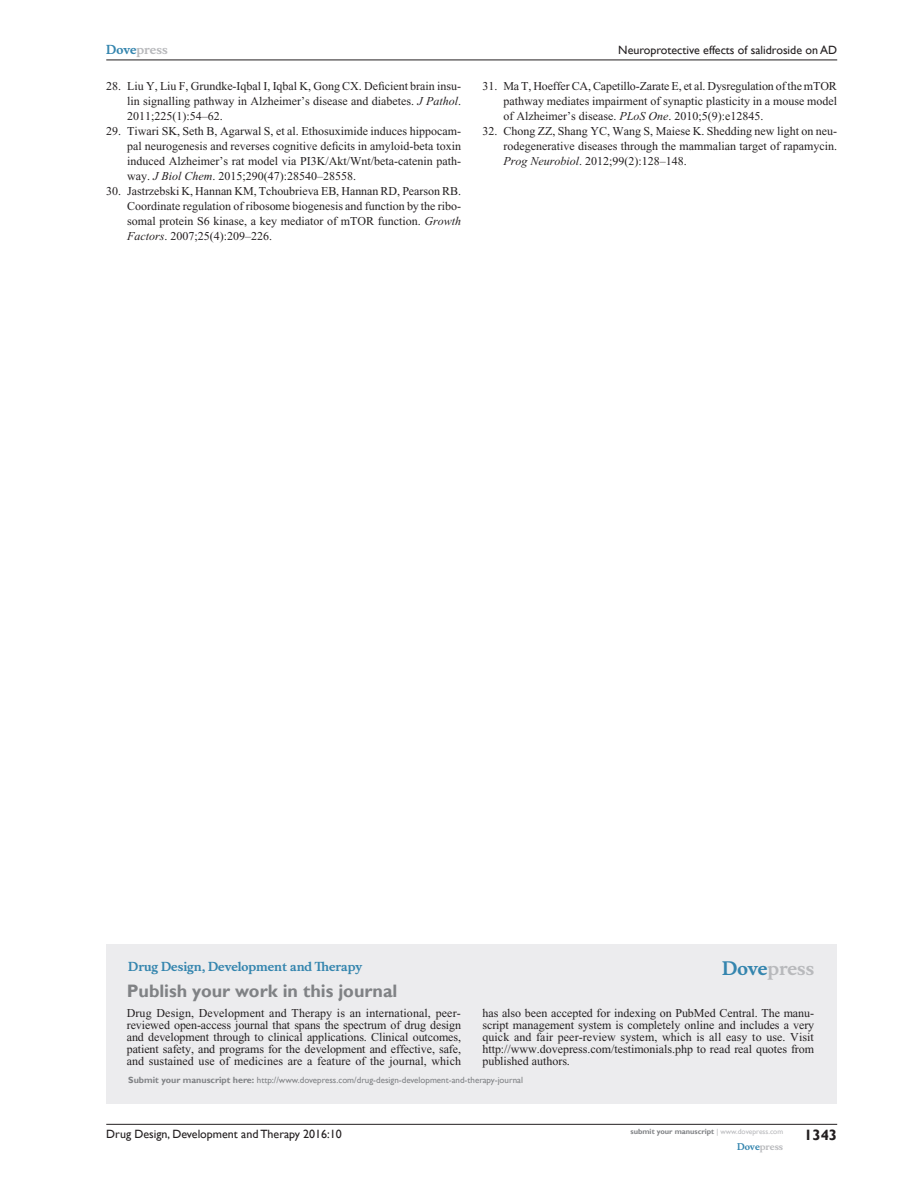
<style>
.page{position:relative;width:918px;height:1188px;background:#fff}
.page>*{position:absolute;margin:0;border:0;box-sizing:border-box;transform-origin:0 0}
.PromBx-H1{font:700 18px "Gill Sans";color:#808285}
.PromBx-Brand{font:700 18px "Musee";color:#b8b9bc}
.t1{font:700 15px "Gill Sans";color:#231f20}
.RefNL2{font:12px/15px "Times New Roman";color:#231f20;text-align:justify}
.PromBx-Tx{font:12px/12px "Times New Roman";color:#231f20;text-align:justify}
.t2{font:12px "Gill Sans";color:#231f20}
.PromBx-JrnlName{font:700 12px "Musee";color:#3485ae}
.t3{font:700 12px "Musee";color:#b8b9bc}
.PromBx-SubmitMssWebA{font:9px "Gill Sans";color:#808285}
.t4{font:700 9px "Musee";color:#b8b9bc}
.t5{font:700 7.5px "Gill Sans";color:#808285}
.s1{color:#3485ae}
.s2{font-style:italic}
.s3{font-weight:700}
.s4{font-weight:400;color:#b8b9bc}
</style>
<div class="page">
<div style="left:106px;top:944px;width:731px;height:159px;background:#ececee"></div>
<hr style="left:106px;top:1124px;width:731px;height:1px;background:#231f20">
<hr style="left:106px;top:60px;width:731px;height:1px;background:#231f20">
<p class="t3" style="left:106px;top:43px;width:63px"><span class="s1">Dove</span>press</p>
<p class="RefNL2" style="left:127px;top:79px;width:335px;text-indent:-21px">28. Liu Y, Liu F, Grundke-Iqbal I, Iqbal K, Gong CX. Deficient brain insu&shy;lin signalling pathway in Alzheimer’s disease and diabetes. <span class="s2">J Pathol</span>.<br>2011;225(1):54–62.</p>
<p class="RefNL2" style="left:127px;top:124px;width:335px;text-indent:-21px">29. Tiwari SK, Seth B, Agarwal S, et al. Ethosuximide induces hippocam&shy;pal neurogenesis and reverses cognitive deficits in amyloid-beta toxin induced Alzheimer’s rat model via PI3K/Akt/Wnt/beta-catenin path&shy;way. <span class="s2">J Biol Chem</span>. 2015;290(47):28540–28558.</p>
<p class="RefNL2" style="left:127px;top:184px;width:335px;text-indent:-21px">30. Jastrzebski K, Hannan KM, Tchoubrieva EB, Hannan RD, Pearson RB.<br>Coordinate regulation of ribosome biogenesis and function by the ribo&shy;somal protein S6 kinase, a key mediator of mTOR function. <span class="s2">Growth Factors</span>. 2007;25(4):209–226.</p>
<p class="t2" style="left:618px;top:43px;width:220px">Neuroprotective effects of salidroside on AD</p>
<p class="RefNL2" style="left:503px;top:79px;width:335px;text-indent:-21px">31. Ma T, Hoeffer CA, Capetillo-Zarate E, et al. Dysregulation of the mTOR pathway mediates impairment of synaptic plasticity in a mouse model of Alzheimer’s disease. <span class="s2">PLoS One</span>. 2010;5(9):e12845.</p>
<p class="RefNL2" style="left:503px;top:124px;width:335px;text-indent:-21px">32. Chong ZZ, Shang YC, Wang S, Maiese K. Shedding new light on neu&shy;rodegenerative diseases through the mammalian target of rapamycin.<br><span class="s2">Prog Neurobiol</span>. 2012;99(2):128–148.</p>
<p class="PromBx-JrnlName" style="left:128px;top:959px;width:236px">Drug Design, Development and Therapy</p>
<p class="PromBx-H1" style="left:127px;top:980px;width:272px">Publish your work in this journal</p>
<p class="PromBx-Brand" style="left:722px;top:958px;width:94px"><span class="s1">Dove</span>press</p>
<p class="PromBx-Tx" style="left:127px;top:1007px;width:336px">Drug Design, Development and Therapy is an international, peer&shy;reviewed open-access journal that spans the spectrum of drug design and development through to clinical applications. Clinical outcomes, patient safety, and programs for the development and effective, safe, and sustained use of medicines are a feature of the journal, which</p>
<p class="PromBx-Tx" style="left:482px;top:1007px;width:333px">has also been accepted for indexing on PubMed Central. The manu&shy;script management system is completely online and includes a very quick and fair peer-review system, which is all easy to use. Visit http://www.dovepress.com/testimonials.php to read real quotes from published authors.</p>
<p class="PromBx-SubmitMssWebA" style="left:128px;top:1075px;width:396px"><span class="s3">Submit your manuscript here:</span> http://www.dovepress.com/drug-design-development-and-therapy-journal</p>
<p class="t2" style="left:106px;top:1127px;width:237px">Drug Design, Development and Therapy 2016:10</p>
<p class="t5" style="left:631px;top:1127px;width:154px">submit your manuscript <span class="s4">| www.dovepress.com</span></p>
<p class="t4" style="left:737px;top:1141px;width:48px"><span class="s1">Dove</span>press</p>
<p class="t1" style="left:804px;top:1126px;width:35px">1343</p>
</div>
